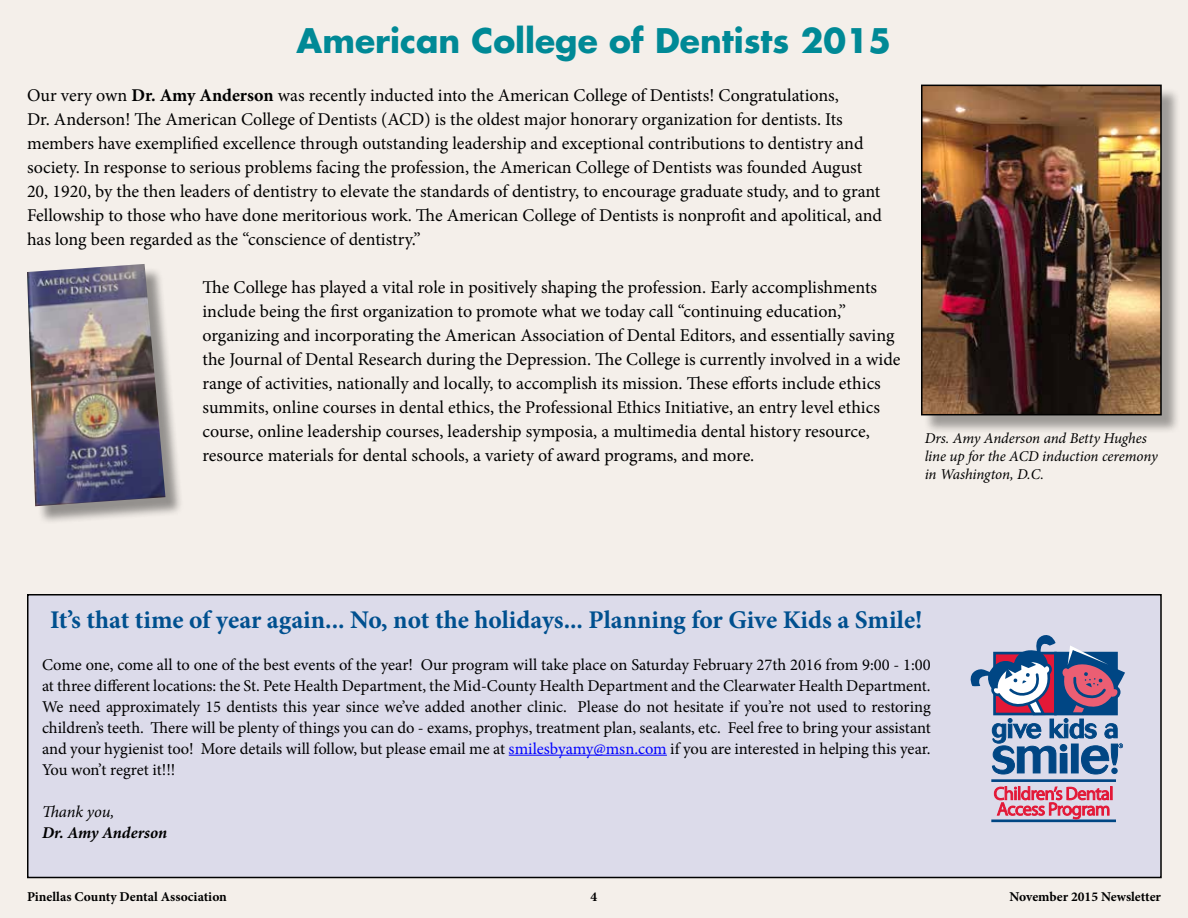
<style>
.page{position:relative;width:1188px;height:918px;background:#f4efea}
.page>*{position:absolute;margin:0;border:0;box-sizing:border-box;transform-origin:0 0}
.t1{font:700 33px "Futura";color:#008996}
.t2{font:700 25.5px "Minion Pro";color:#00508f}
.t3{font:18px/24px "Minion Pro";color:#000}
.t4{font:16.5px/21px "Minion Pro";letter-spacing:-.005em;color:#000;text-align:justify}
.t5{font:italic 700 16.5px "Minion Pro";color:#000}
.t6{font:italic 16.5px "Minion Pro";letter-spacing:-.01em;color:#000}
.t7{font:italic 15px/18px "Minion Pro";letter-spacing:-.01em;color:#000}
.t8{font:700 13.5px "Minion Pro";color:#000}
.s1{font-weight:700}
.s2{color:#00f}
</style>
<div class="page">
<div style="left:923px;top:87px;width:257px;height:347px;background:#000;opacity:.35"></div>
<img style="left:924px;top:88px;width:235px;height:324px">
<div style="left:921px;top:85px;width:241px;height:330px;border:2px solid #000"></div>
<div style="left:30px;top:267px;width:154px;height:257px;background:#000;opacity:.4"></div>
<img style="left:27px;top:264px;width:138px;height:242px">
<div style="left:28px;top:595px;width:1133px;height:283px;background:#dcdbea"></div>
<hr style="left:509px;top:755px;width:158px;height:1px;background:#00f">
<div style="left:27px;top:594px;width:1135px;height:284px;border:2px solid #000"></div>
<svg style="left:970px;top:635px;width:155px;height:188px"></svg>
<h1 class="t1" style="left:297px;top:18px;width:596px">American College of Dentists 2015</h1>
<p class="t3" style="left:27px;top:84px;width:857px">Our very own <span class="s1">Dr. Amy Anderson</span> was recently inducted into the American College of Dentists! Congratulations,<br>Dr. Anderson! The American College of Dentists (ACD) is the oldest major honorary organization for dentists. Its members have exemplified excellence through outstanding leadership and exceptional contributions to dentistry and society. In response to serious problems facing the profession, the American College of Dentists was founded August 20, 1920, by the then leaders of dentistry to elevate the standards of dentistry, to encourage graduate study, and to grant Fellowship to those who have done meritorious work. The American College of Dentists is nonprofit and apolitical, and has long been regarded as the “conscience of dentistry.”</p>
<p class="t3" style="left:202px;top:276px;width:699px">The College has played a vital role in positively shaping the profession. Early accomplishments include being the first organization to promote what we today call “continuing education,” organizing and incorporating the American Association of Dental Editors, and essentially saving the Journal of Dental Research during the Depression. The College is currently involved in a wide range of activities, nationally and locally, to accomplish its mission. These efforts include ethics summits, online courses in dental ethics, the Professional Ethics Initiative, an entry level ethics course, online leadership courses, leadership symposia, a multimedia dental history resource, resource materials for dental schools, a variety of award programs, and more.</p>
<p class="t7" style="left:925px;top:429px;width:234px">Drs. Amy Anderson and Betty Hughes line up for the ACD induction ceremony in Washington, D.C.</p>
<h2 class="t2" style="left:50px;top:601px;width:874px">It’s that time of year again... No, not the holidays... Planning for Give Kids a Smile!</h2>
<p class="t4" style="left:42px;top:654px;width:890px">Come one, come all to one of the best events of the year! Our program will take place on Saturday February 27th 2016 from 9:00 - 1:00 at three different locations: the St. Pete Health Department, the Mid-County Health Department and the Clearwater Health Department.<br>We need approximately 15 dentists this year since we’ve added another clinic. Please do not hesitate if you’re not used to restoring children’s teeth. There will be plenty of things you can do - exams, prophys, treatment plan, sealants, etc. Feel free to bring your assistant and your hygienist too! More details will follow, but please email me at <span class="s2">smilesbyamy@msn.com</span> if you are interested in helping this year.<br>You won’t regret it!!!</p>
<p class="t6" style="left:42px;top:800px;width:74px">Thank you,</p>
<p class="t5" style="left:42px;top:821px;width:127px">Dr. Amy Anderson</p>
<p class="t8" style="left:27px;top:887px;width:201px">Pinellas County Dental Association</p>
<p class="t8" style="left:591px;top:887px;width:8px">4</p>
<p class="t8" style="left:1009px;top:887px;width:153px">November 2015 Newsletter</p>
</div>
